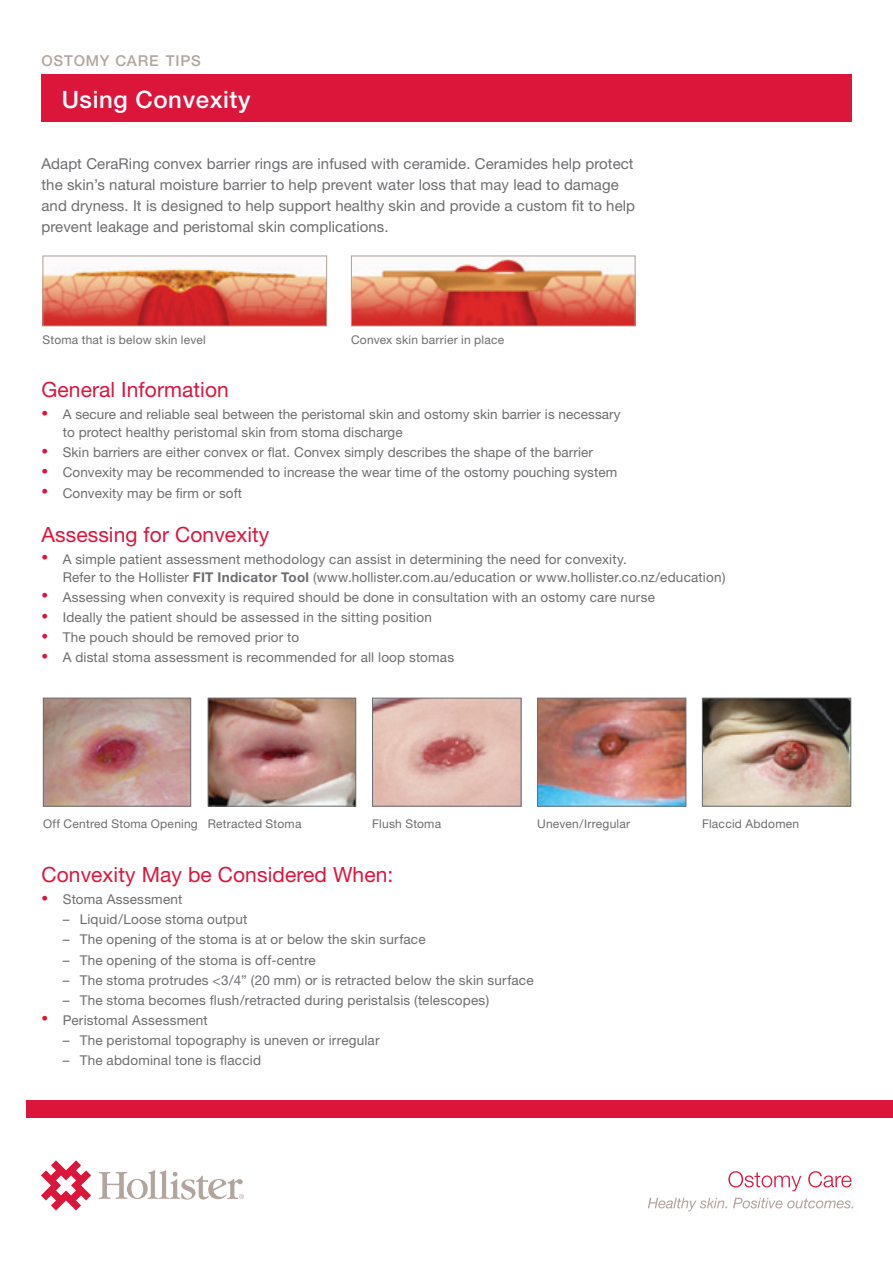
<style>
.page{position:relative;width:893px;height:1263px;background:#fff}
.page>*{position:absolute;margin:0;border:0;box-sizing:border-box;transform-origin:0 0}
.t1{font:500 24px "Helvetica Neue";letter-spacing:.025em;color:#fff}
.t2{font:21px "Helvetica Neue";letter-spacing:.005em;color:#dc153b}
.t3{font:15px/21px "Helvetica Neue";letter-spacing:.005em;color:#6c6d70}
.t4{font:500 15px "Helvetica Neue";letter-spacing:.05em;color:#b3a59e}
.t5{font:13.5px/18px "Helvetica Neue";letter-spacing:.015em;color:#6c6d70}
.t6{font:12px "Helvetica Neue";letter-spacing:.02em;color:#6c6d70}
.s1{color:#dc153b}
.s2{font-weight:700}
</style>
<div class="page">
<svg style="left:41px;top:1160px;width:50px;height:50px"></svg>
<svg style="left:99px;top:1170px;width:145px;height:29px"></svg>
<svg style="left:648px;top:1198px;width:205px;height:13px"></svg>
<svg style="left:728px;top:1171px;width:124px;height:20px"></svg>
<div style="left:26px;top:1100px;width:867px;height:17px;background:#dc153b"></div>
<div style="left:41px;top:74px;width:810px;height:48px;background:#dc153b"></div>
<img style="left:704px;top:700px;width:145px;height:104px">
<div style="left:702px;top:698px;width:149px;height:108px;border:1px solid #6c6d70"></div>
<img style="left:45px;top:700px;width:144px;height:104px">
<div style="left:43px;top:698px;width:148px;height:108px;border:1px solid #6c6d70"></div>
<img style="left:539px;top:700px;width:145px;height:104px">
<div style="left:537px;top:698px;width:149px;height:108px;border:1px solid #6c6d70"></div>
<img style="left:210px;top:700px;width:144px;height:104px">
<div style="left:208px;top:698px;width:148px;height:108px;border:1px solid #6c6d70"></div>
<img style="left:374px;top:700px;width:145px;height:104px">
<div style="left:372px;top:698px;width:149px;height:108px;border:1px solid #6c6d70"></div>
<img style="left:45px;top:267px;width:280px;height:57px">
<div style="left:43px;top:256px;width:284px;height:70px;border:1px solid #ada09a"></div>
<img style="left:353px;top:258px;width:280px;height:66px">
<div style="left:351px;top:256px;width:284px;height:70px;border:1px solid #ada09a"></div>
<p class="t4" style="left:41px;top:51px;width:161px">OSTOMY CARE TIPS</p>
<h1 class="t1" style="left:62px;top:85px;width:190px">Using Convexity</h1>
<p class="t3" style="left:41px;top:153px;width:595px">Adapt CeraRing convex barrier rings are infused with ceramide. Ceramides help protect the skin’s natural moisture barrier to help prevent water loss that may lead to damage and dryness. It is designed to help support healthy skin and provide a custom fit to help prevent leakage and peristomal skin complications.</p>
<p class="t6" style="left:43px;top:333px;width:165px">Stoma that is below skin level</p>
<p class="t6" style="left:351px;top:333px;width:155px">Convex skin barrier in place</p>
<h2 class="t2" style="left:41px;top:377px;width:189px">General Information</h2>
<p class="t5" style="left:63px;top:405px;width:559px;text-indent:-21px"><span class="s1">•</span> A secure and reliable seal between the peristomal skin and ostomy skin barrier is necessary to protect healthy peristomal skin from stoma discharge</p>
<p class="t5" style="left:41px;top:443px;width:553px"><span class="s1">•</span> Skin barriers are either convex or flat. Convex simply describes the shape of the barrier</p>
<p class="t5" style="left:41px;top:463px;width:577px"><span class="s1">•</span> Convexity may be recommended to increase the wear time of the ostomy pouching system</p>
<p class="t5" style="left:41px;top:483px;width:202px"><span class="s1">•</span> Convexity may be firm or soft</p>
<h2 class="t2" style="left:41px;top:522px;width:229px">Assessing for Convexity</h2>
<p class="t5" style="left:63px;top:550px;width:664px;text-indent:-21px"><span class="s1">•</span> A simple patient assessment methodology can assist in determining the need for convexity.<br>Refer to the Hollister <span class="s2">FIT Indicator Tool</span> (www.hollister.com.au/education or www.hollister.co.nz/education)</p>
<p class="t5" style="left:41px;top:588px;width:615px"><span class="s1">•</span> Assessing when convexity is required should be done in consultation with an ostomy care nurse</p>
<p class="t5" style="left:41px;top:608px;width:392px"><span class="s1">•</span> Ideally the patient should be assessed in the sitting position</p>
<p class="t5" style="left:41px;top:628px;width:259px"><span class="s1">•</span> The pouch should be removed prior to</p>
<p class="t5" style="left:41px;top:648px;width:414px"><span class="s1">•</span> A distal stoma assessment is recommended for all loop stomas</p>
<p class="t6" style="left:43px;top:817px;width:260px">Off Centred Stoma Opening Retracted Stoma</p>
<p class="t6" style="left:372px;top:817px;width:71px">Flush Stoma</p>
<p class="t6" style="left:537px;top:817px;width:94px">Uneven/Irregular</p>
<p class="t6" style="left:702px;top:817px;width:99px">Flaccid Abdomen</p>
<h2 class="t2" style="left:41px;top:862px;width:353px">Convexity May be Considered When:</h2>
<p class="t5" style="left:41px;top:890px;width:142px"><span class="s1">•</span> Stoma Assessment</p>
<p class="t5" style="left:63px;top:910px;width:186px">– Liquid/Loose stoma output</p>
<p class="t5" style="left:63px;top:930px;width:364px">– The opening of the stoma is at or below the skin surface</p>
<p class="t5" style="left:63px;top:950px;width:255px">– The opening of the stoma is off-centre</p>
<p class="t5" style="left:63px;top:971px;width:472px">– The stoma protrudes &lt;3/4” (20 mm) or is retracted below the skin surface</p>
<p class="t5" style="left:63px;top:991px;width:428px">– The stoma becomes flush/retracted during peristalsis (telescopes)</p>
<p class="t5" style="left:41px;top:1011px;width:168px"><span class="s1">•</span> Peristomal Assessment</p>
<p class="t5" style="left:63px;top:1031px;width:318px">– The peristomal topography is uneven or irregular</p>
<p class="t5" style="left:63px;top:1051px;width:200px">– The abdominal tone is flaccid</p>
</div>
